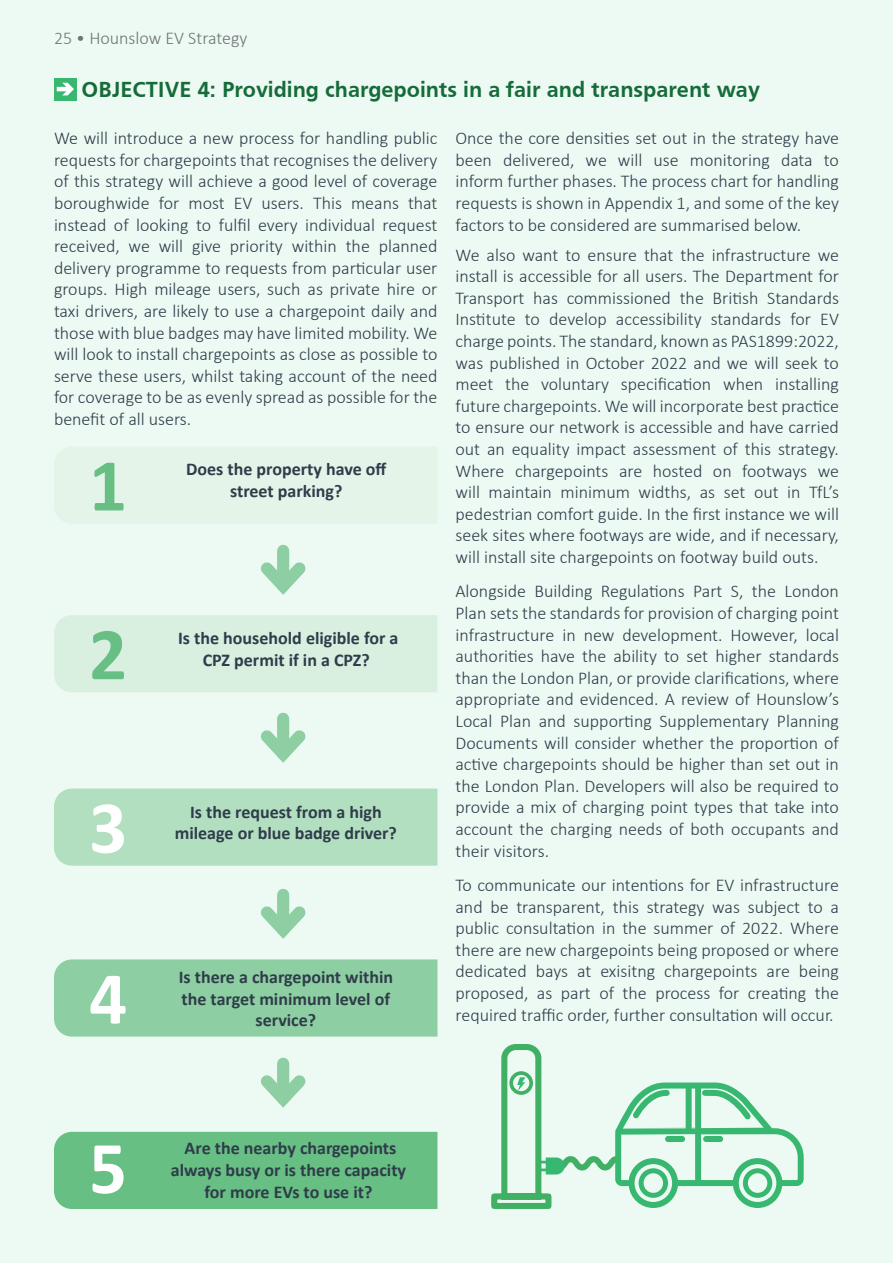
<style>
.page{position:relative;width:893px;height:1263px;background:#edfaf3}
.page>*{position:absolute;margin:0;border:0;box-sizing:border-box;transform-origin:0 0}
.t1{font:700 75px "Calibri";color:#fff}
.t2{font:700 75px "Calibri";color:#67bf83}
.t3{font:700 22.5px "Frutiger";color:#156b3a}
.t4{font:300 18px/21.6px "Calibri";color:#2f3c4a;text-align:justify}
.t5{font:700 18px/21.6px "Calibri";color:#2f3c4a;text-align:center}
.t6{font:300 18px "Calibri";color:#717275}
</style>
<div class="page">
<div style="left:54px;top:78px;width:23px;height:22px;background:#38b770"></div>
<hr style="left:57px;top:87px;width:13px;height:4px;background:#fff">
<svg style="left:62px;top:83px;width:12px;height:12px"></svg>
<div style="left:54px;top:615px;width:383px;height:77px;background:#d9efe0"></div>
<div style="left:54px;top:788px;width:383px;height:78px;background:#b3dfc1"></div>
<div style="left:54px;top:1132px;width:383px;height:77px;background:#67bf83"></div>
<div style="left:54px;top:959px;width:383px;height:77px;background:#8dcfa2"></div>
<svg style="left:261px;top:551px;width:45px;height:44px"></svg>
<svg style="left:261px;top:719px;width:45px;height:44px"></svg>
<svg style="left:261px;top:895px;width:45px;height:44px"></svg>
<svg style="left:261px;top:1064px;width:45px;height:44px"></svg>
<svg style="left:491px;top:1044px;width:313px;height:165px"></svg>
<p class="t6" style="left:54px;top:27px;width:195px">25 • Hounslow EV Strategy</p>
<p class="t3" style="left:82px;top:77px;width:680px">OBJECTIVE 4: Providing chargepoints in a fair and transparent way</p>
<p class="t4" style="left:54px;top:127px;width:385px">We will introduce a new process for handling public requests for chargepoints that recognises the delivery of this strategy will achieve a good level of coverage boroughwide for most EV users. This means that instead of looking to fulfil every individual request received, we will give priority within the planned delivery programme to requests from particular user groups. High mileage users, such as private hire or taxi drivers, are likely to use a chargepoint daily and those with blue badges may have limited mobility. We will look to install chargepoints as close as possible to serve these users, whilst taking account of the need for coverage to be as evenly spread as possible for the benefit of all users.</p>
<p class="t4" style="left:455px;top:127px;width:385px">Once the core densities set out in the strategy have been delivered, we will use monitoring data to inform further phases. The process chart for handling requests is shown in Appendix 1, and some of the key factors to be considered are summarised below.</p>
<p class="t4" style="left:455px;top:244px;width:385px">We also want to ensure that the infrastructure we install is accessible for all users. The Department for Transport has commissioned the British Standards Institute to develop accessibility standards for EV charge points. The standard, known as PAS1899:2022, was published in October 2022 and we will seek to meet the voluntary specification when installing future chargepoints. We will incorporate best practice to ensure our network is accessible and have carried out an equality impact assessment of this strategy.<br>Where chargepoints are hosted on footways we will maintain minimum widths, as set out in TfL’s pedestrian comfort guide. In the first instance we will seek sites where footways are wide, and if necessary, will install site chargepoints on footway build outs.</p>
<p class="t4" style="left:455px;top:580px;width:385px">Alongside Building Regulations Part S, the London Plan sets the standards for provision of charging point infrastructure in new development. However, local authorities have the ability to set higher standards than the London Plan, or provide clarifications, where appropriate and evidenced. A review of Hounslow’s Local Plan and supporting Supplementary Planning Documents will consider whether the proportion of active chargepoints should be higher than set out in the London Plan. Developers will also be required to provide a mix of charging point types that take into account the charging needs of both occupants and their visitors.</p>
<p class="t4" style="left:455px;top:874px;width:385px">To communicate our intentions for EV infrastructure and be transparent, this strategy was subject to a public consultation in the summer of 2022. Where there are new chargepoints being proposed or where dedicated bays at exisitng chargepoints are being proposed, as part of the process for creating the required traffic order, further consultation will occur.</p>
<p class="t2" style="left:89px;top:432px;width:40px">1</p>
<p class="t5" style="left:186px;top:458px;width:202px">Does the property have off street parking?</p>
<p class="t2" style="left:89px;top:601px;width:40px">2</p>
<p class="t5" style="left:178px;top:627px;width:222px">Is the household eligible for a<br>CPZ permit if in a CPZ?</p>
<p class="t1" style="left:89px;top:775px;width:40px">3</p>
<p class="t5" style="left:175px;top:800px;width:224px">Is the request from a high mileage or blue badge driver?</p>
<p class="t5" style="left:179px;top:966px;width:216px">Is there a chargepoint within the target minimum level of service?</p>
<p class="t1" style="left:89px;top:945px;width:40px">4</p>
<p class="t1" style="left:89px;top:1115px;width:40px">5</p>
<p class="t5" style="left:171px;top:1137px;width:237px">Are the nearby chargepoints always busy or is there capacity for more EVs to use it?</p>
</div>
